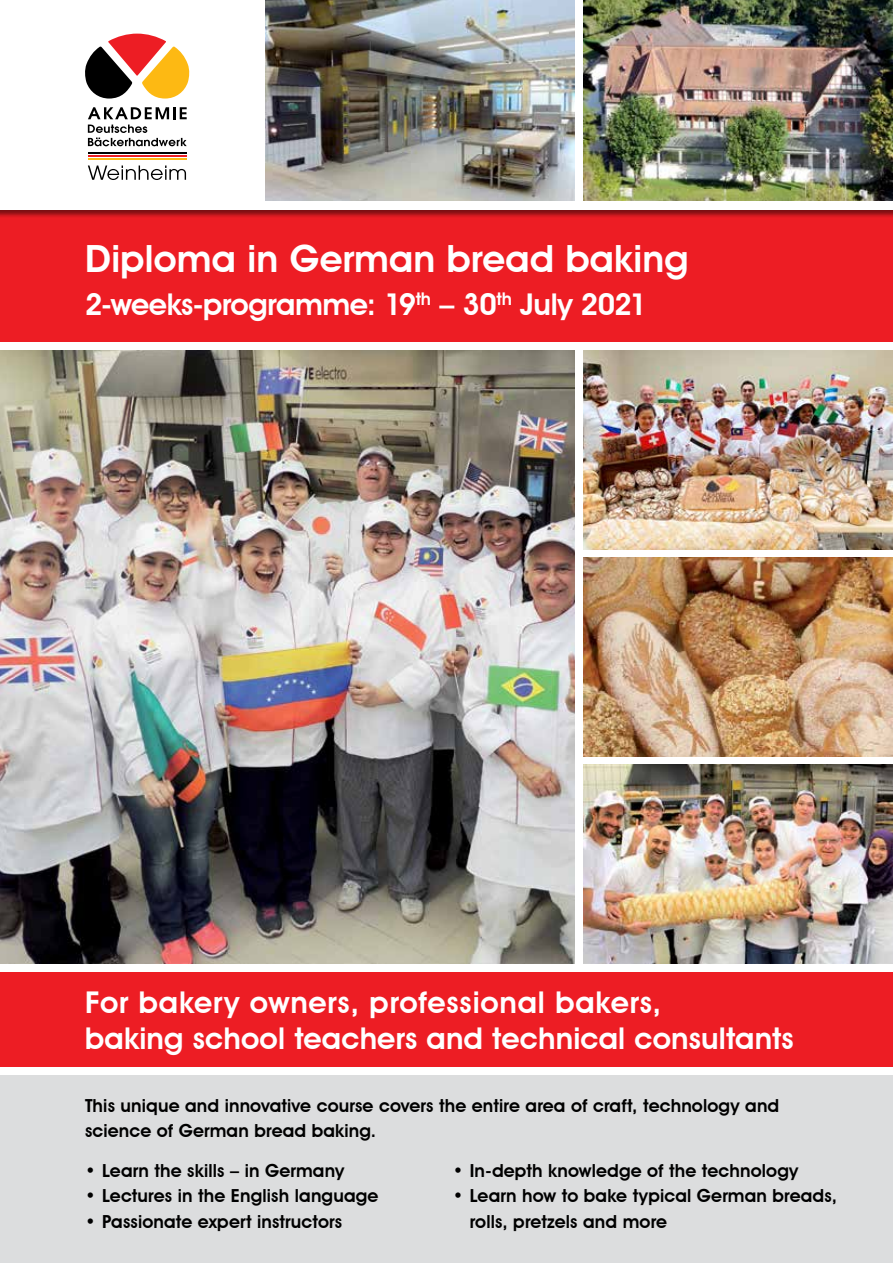
<style>
.page{position:relative;width:893px;height:1263px;background:#fff}
.page>*{position:absolute;margin:0;border:0;box-sizing:border-box;transform-origin:0 0}
.t1{font:600 37.5px "Avant Garde IT Cby BT";letter-spacing:.005em;color:#fff}
.t2{font:600 30px/36px "Avant Garde IT Cby BT";letter-spacing:.005em;color:#fff}
.t3{font:600 30px "Avant Garde IT Cby BT";letter-spacing:-.015em;color:#fff}
.t4{font:600 18px/25.5px "Avant Garde IT Cby BT";letter-spacing:.01em;color:#000}
</style>
<div class="page">
<img style="left:584px;top:351px;width:309px;height:198px">
<img style="left:584px;top:765px;width:309px;height:198px">
<img style="left:584px;top:558px;width:309px;height:198px">
<img style="left:0;top:351px;width:575px;height:612px">
<div style="left:0;top:210px;width:893px;height:132px;background:#ed1d24"></div>
<div style="left:0;top:972px;width:893px;height:95px;background:#ed1d24"></div>
<div style="left:0;top:1075px;width:893px;height:188px;background:#dcddde"></div>
<div style="left:0;top:0;width:893px;height:218px;background:#000;opacity:.5"></div>
<div style="left:0;top:0;width:893px;height:209px;background:#fff"></div>
<hr style="left:88px;top:158px;width:99px;height:2px;background:#fdb913">
<hr style="left:88px;top:155px;width:99px;height:2px;background:#ed1d24">
<hr style="left:88px;top:152px;width:99px;height:2px;background:#000">
<svg style="left:85px;top:34px;width:104px;height:65px"></svg>
<svg style="left:88px;top:165px;width:98px;height:15px"></svg>
<svg style="left:88px;top:107px;width:99px;height:12px"></svg>
<svg style="left:88px;top:125px;width:99px;height:21px"></svg>
<img style="left:584px;top:0;width:309px;height:201px">
<img style="left:266px;top:0;width:309px;height:201px">
<h1 class="t1" style="left:85px;top:236px;width:605px">Diploma in German bread baking</h1>
<h2 class="t3" style="left:85px;top:286px;width:563px">2-weeks-programme: 19<sup>th</sup> – 30<sup>th</sup> July 2021</h2>
<h2 class="t2" style="left:85px;top:984px;width:710px">For bakery owners, professional bakers,<br>baking school teachers and technical consultants</h2>
<p class="t4" style="left:85px;top:1092px;width:696px">This unique and innovative course covers the entire area of craft, technology and science of German bread baking.</p>
<p class="t4" style="left:85px;top:1157px;width:261px">• Learn the skills – in Germany</p>
<p class="t4" style="left:85px;top:1183px;width:295px">• Lectures in the English language</p>
<p class="t4" style="left:85px;top:1208px;width:259px">• Passionate expert instructors</p>
<p class="t4" style="left:453px;top:1157px;width:347px">• In-depth knowledge of the technology</p>
<p class="t4" style="left:470px;top:1183px;width:369px;text-indent:-17px">• Learn how to bake typical German breads, rolls, pretzels and more</p>
</div>
